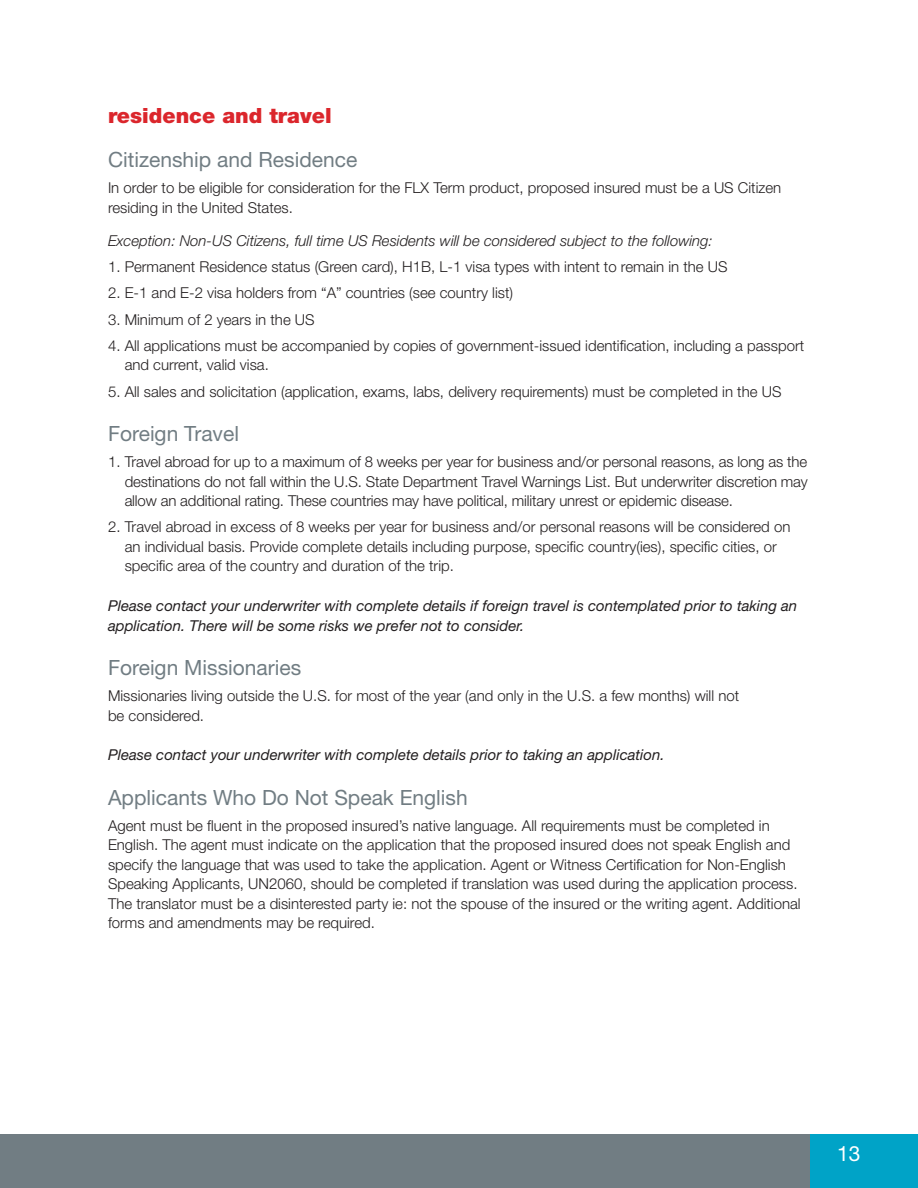
<style>
.page{position:relative;width:918px;height:1188px;background:#fff}
.page>*{position:absolute;margin:0;border:0;box-sizing:border-box;transform-origin:0 0}
.t1{font:21px "Helvetica Neue LT Std";color:#717d83}
.t2{font:900 21px "Helvetica Neue LT Std";color:#db262c}
.t3{font:21px "Helvetica Neue LT Std";color:#fff}
.t4{font:300 15px/19.5px "Helvetica Neue LT Std";color:#231f20}
.t5{font:italic 15px/19.5px "Helvetica Neue LT Std";color:#231f20}
.t6{font:italic 300 15px "Helvetica Neue LT Std";color:#231f20}
</style>
<div class="page">
<div style="left:0;top:1134px;width:918px;height:54px;background:#717d83"></div>
<div style="left:810px;top:1134px;width:108px;height:54px;background:#00a3c7"></div>
<h1 class="t2" style="left:108px;top:103px;width:225px">residence and travel</h1>
<h1 class="t1" style="left:108px;top:147px;width:251px">Citizenship and Residence</h1>
<p class="t4" style="left:108px;top:178px;width:675px">In order to be eligible for consideration for the FLX Term product, proposed insured must be a US Citizen residing in the United States.</p>
<p class="t6" style="left:108px;top:232px;width:606px">Exception: Non-US Citizens, full time US Residents will be considered subject to the following:</p>
<p class="t4" style="left:108px;top:257px;width:621px">1. Permanent Residence status (Green card), H1B, L-1 visa types with intent to remain in the US</p>
<p class="t4" style="left:108px;top:283px;width:407px">2. E-1 and E-2 visa holders from “A” countries (see country list)</p>
<p class="t4" style="left:108px;top:309px;width:208px">3. Minimum of 2 years in the US</p>
<p class="t4" style="left:125px;top:336px;width:681px;text-indent:-17px">4. All applications must be accompanied by copies of government-issued identification, including a passport and current, valid visa.</p>
<p class="t4" style="left:108px;top:381px;width:675px">5. All sales and solicitation (application, exams, labs, delivery requirements) must be completed in the US</p>
<h1 class="t1" style="left:108px;top:421px;width:133px">Foreign Travel</h1>
<p class="t4" style="left:125px;top:452px;width:685px;text-align:justify;text-indent:-17px">1. Travel abroad for up to a maximum of 8 weeks per year for business and/or personal reasons, as long as the destinations do not fall within the U.S. State Department Travel Warnings List. But underwriter discretion may allow an additional rating. These countries may have political, military unrest or epidemic disease.</p>
<p class="t4" style="left:125px;top:517px;width:667px;text-indent:-17px">2. Travel abroad in excess of 8 weeks per year for business and/or personal reasons will be considered on an individual basis. Provide complete details including purpose, specific country(ies), specific cities, or specific area of the country and duration of the trip.</p>
<p class="t5" style="left:108px;top:596px;width:691px">Please contact your underwriter with complete details if foreign travel is contemplated prior to taking an application. There will be some risks we prefer not to consider.</p>
<h1 class="t1" style="left:108px;top:655px;width:195px">Foreign Missionaries</h1>
<p class="t4" style="left:108px;top:686px;width:633px">Missionaries living outside the U.S. for most of the year (and only in the U.S. a few months) will not be considered.</p>
<p class="t5" style="left:108px;top:745px;width:558px">Please contact your underwriter with complete details prior to taking an application.</p>
<h1 class="t1" style="left:108px;top:785px;width:361px">Applicants Who Do Not Speak English</h1>
<p class="t4" style="left:108px;top:816px;width:694px">Agent must be fluent in the proposed insured’s native language. All requirements must be completed in English. The agent must indicate on the application that the proposed insured does not speak English and specify the language that was used to take the application. Agent or Witness Certification for Non-English Speaking Applicants, UN2060, should be completed if translation was used during the application process.<br>The translator must be a disinterested party ie: not the spouse of the insured or the writing agent. Additional forms and amendments may be required.</p>
<h1 class="t3" style="left:837px;top:1141px;width:25px">13</h1>
</div>
